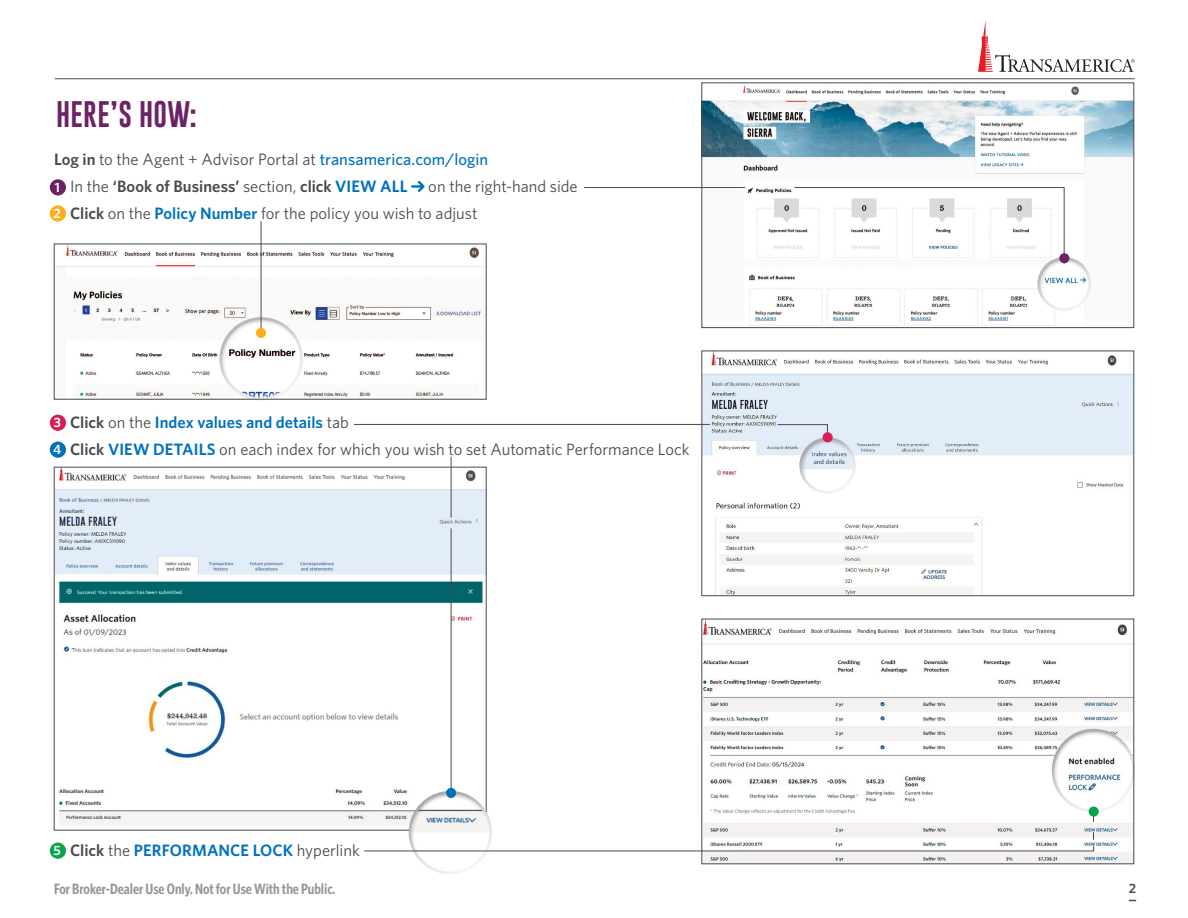
<style>
.page{position:relative;width:1188px;height:918px;background:#fff}
.page>*{position:absolute;margin:0;border:0;box-sizing:border-box;transform-origin:0 0}
.t1{font:27px "Gobold";letter-spacing:.01em;color:#6c2365}
.t2{font:16.5px/26.5px "Whitney";color:#474b4f}
.t3{font:600 16.5px "Whitney";letter-spacing:.005em;color:#0072bc}
.t4{font:600 15px "Whitney Condensed";color:#939598}
.t5{font:600 13.5px/26.1px "Whitney";color:#fff}
.t6{font:600 13.5px "Whitney";color:#474b4f}
.s1{font-weight:600}
.s2{font-weight:500;color:#0072bc}
.s3{font-weight:600;color:#0072bc}
.s4{color:#474b4f}
.s5{font-weight:400;color:#474b4f}
</style>
<div class="page">
<img style="left:56px;top:246px;width:428px;height:151px">
<div style="left:220px;top:336px;width:90px;height:66px;background:#fff;opacity:.75"></div>
<div style="left:212px;top:310px;width:91px;height:78px;background:#000;opacity:.2"></div>
<img style="left:56px;top:469px;width:428px;height:356px">
<div style="left:401px;top:784px;width:92px;height:78px;background:#000;opacity:.25"></div>
<img style="left:704px;top:353px;width:428px;height:241px">
<div style="left:702px;top:351px;width:432px;height:245px;border:1px solid #474b4f"></div>
<div style="left:798px;top:448px;width:65px;height:46px;background:#fff"></div>
<div style="left:792px;top:430px;width:66px;height:56px;background:#000;opacity:.25"></div>
<img style="left:704px;top:85px;width:428px;height:241px">
<div style="left:702px;top:83px;width:432px;height:245px;border:1px solid #474b4f"></div>
<div style="left:1036px;top:267px;width:63px;height:44px;background:#fff"></div>
<div style="left:1030px;top:250px;width:63px;height:53px;background:#000;opacity:.2"></div>
<svg style="left:794px;top:187px;width:271px;height:77px"></svg>
<svg style="left:978px;top:21px;width:157px;height:51px"></svg>
<hr style="left:55px;top:79px;width:1080px;height:1px;background:#474b4f">
<svg style="left:411px;top:181px;width:14px;height:11px"></svg>
<svg style="left:777px;top:424px;width:51px;height:14px"></svg>
<hr style="left:354px;top:424px;width:356px;height:1px;background:#474b4f">
<hr style="left:261px;top:221px;width:1px;height:112px;background:#474b4f">
<hr style="left:584px;top:187px;width:161px;height:1px;background:#474b4f">
<hr style="left:451px;top:528px;width:1px;height:265px;background:#474b4f">
<hr style="left:451px;top:457px;width:1px;height:61px;background:#474b4f">
<div style="left:50px;top:179px;width:16px;height:16px;background:#6c2365;border-radius:50%"></div>
<div style="left:50px;top:205px;width:16px;height:17px;background:#fcaf17;border-radius:50%"></div>
<div style="left:50px;top:415px;width:16px;height:16px;background:#d61e58;border-radius:50%"></div>
<div style="left:50px;top:442px;width:16px;height:16px;background:#0072bc;border-radius:50%"></div>
<div style="left:50px;top:843px;width:16px;height:16px;background:#0aa54b;border-radius:50%"></div>
<div style="left:823px;top:432px;width:10px;height:10px;background:#d61e58;border-radius:50%"></div>
<div style="left:1059px;top:253px;width:10px;height:10px;background:#6c2365;border-radius:50%"></div>
<div style="left:446px;top:788px;width:10px;height:10px;background:#0072bc;border-radius:50%"></div>
<div style="left:256px;top:328px;width:10px;height:10px;background:#fcaf17;border-radius:50%"></div>
<img style="left:704px;top:621px;width:428px;height:241px">
<div style="left:1052px;top:748px;width:91px;height:66px;background:#fff"></div>
<div style="left:1044px;top:722px;width:92px;height:77px;background:#000;opacity:.25"></div>
<div style="left:702px;top:619px;width:432px;height:245px;border:1px solid #474b4f"></div>
<svg style="left:364px;top:846px;width:730px;height:5px"></svg>
<div style="left:1089px;top:807px;width:10px;height:10px;background:#0aa54b;border-radius:50%"></div>
<h1 class="t1" style="left:56px;top:97px;width:142px">HERE’S HOW:</h1>
<p class="t2" style="left:70px;top:146px;width:419px;text-indent:-16px"><span class="s1">Log in</span> to the Agent + Advisor Portal at <span class="s2">transamerica.com/login<br></span>In the <span class="s1">‘Book of Business’</span> section, <span class="s1">click</span> <span class="s3">VIEW ALL</span></p>
<p class="t2" style="left:70px;top:173px;width:509px;text-indent:358px">on the right-hand side<br><span class="s1">Click</span> on the <span class="s3">Policy Number</span> for the policy you wish to adjust</p>
<p class="t5" style="left:54px;top:174px;width:9px">1<br>2</p>
<p class="t5" style="left:53px;top:409px;width:10px;line-height:26.8px">3<br>4</p>
<p class="t2" style="left:70px;top:409px;width:621px"><span class="s1">Click</span> on the <span class="s3">Index values and details</span> tab<br><span class="s1">Click</span> <span class="s3">VIEW DETAILS</span> on each index for which you wish to set Automatic Performance Lock</p>
<p class="t3" style="left:70px;top:839px;width:291px"><span class="s4">Click</span> <span class="s5">the</span> PERFORMANCE LOCK <span class="s5">hyperlink</span></p>
<p class="t5" style="left:54px;top:837px;width:9px">5</p>
<p class="t4" style="left:54px;top:879px;width:283px">For Broker-Dealer Use Only. Not for Use With the Public.</p>
<p class="t6" style="left:1129px;top:879px;width:9px">2</p>
</div>
